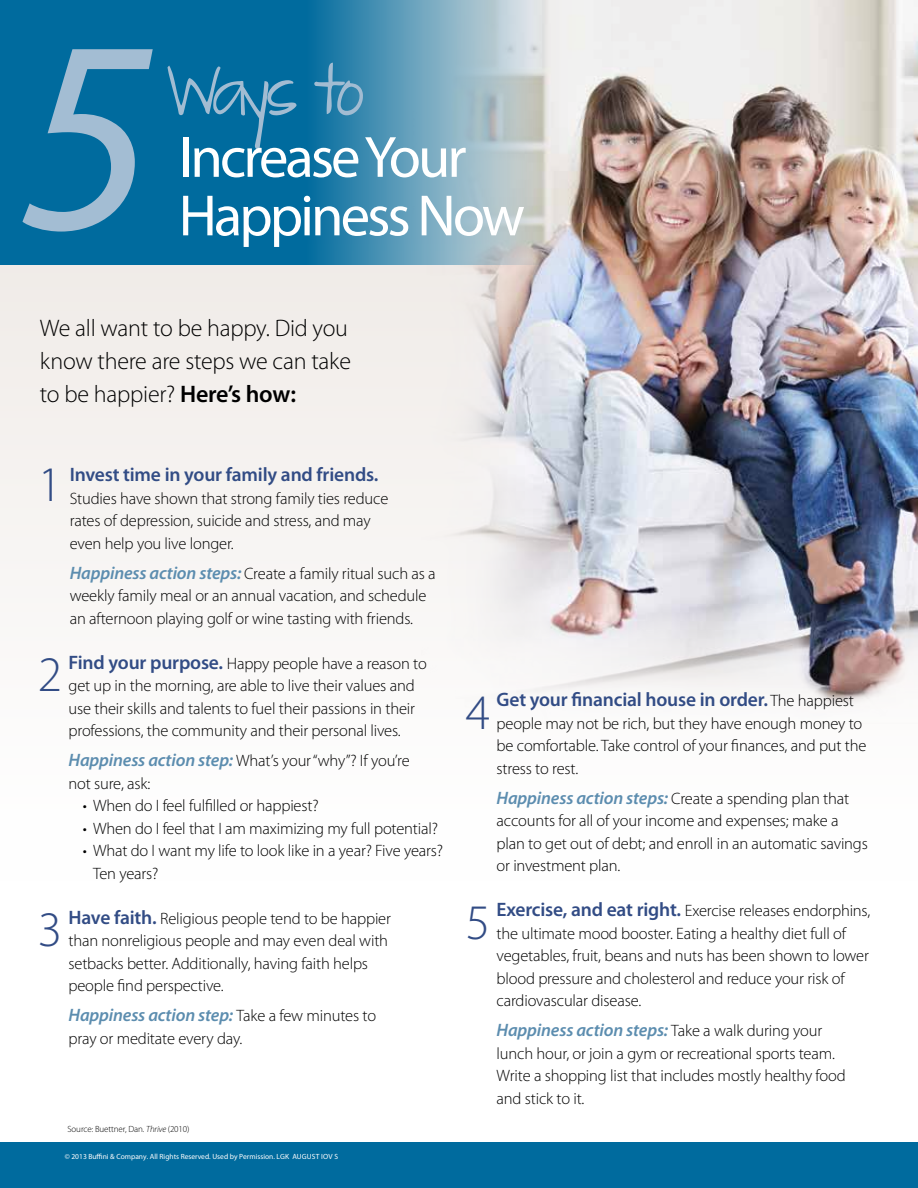
<style>
.page{position:relative;width:918px;height:1188px;background:#fff}
.page>*{position:absolute;margin:0;border:0;box-sizing:border-box;transform-origin:0 0}
.t1{font:italic 275.85px "Myriad Pro";color:#a3bdd3}
.t2{font:58.65px/58.5px "Myriad Pro";letter-spacing:-.05em;color:#fff}
.t3{font:58.65px "The Great Escape";letter-spacing:-.075em;color:#a2bcd2}
.t4{font:300 49.95px "Myriad Pro";color:#324c85}
.t5{font:300 24px/33px "Myriad Pro";letter-spacing:-.01em;color:#000}
.t6{font:600 19.5px "Myriad Pro";letter-spacing:-.01em;color:#324c85}
.t7{font:italic 600 18px "Myriad Pro";letter-spacing:-.01em;color:#5c8daf}
.t8{font:300 16.5px/22.5px "Myriad Pro";letter-spacing:-.01em;color:#000}
.t9{font:300 9px "Myriad Pro";letter-spacing:-.01em;color:#000}
.t10{font:7.5px "Myriad Pro";color:#fff}
.s1{font-weight:600}
.s2{font-weight:600;font-style:italic;font-size:18px;color:#5c8daf}
.s3{font-weight:600;font-size:19.5px;color:#324c85}
.s4{font-weight:300;font-style:normal;font-size:16.5px;color:#000}
.s5{font-style:italic}
.s6{font-weight:300;font-size:16.5px;color:#000}
</style>
<div class="page">
<div style="left:0;top:0;width:918px;height:881px;background:linear-gradient(to right,#f7f4f2,#fff)"></div>
<img style="left:395px;top:0;width:523px;height:723px">
<svg style="left:0;top:0;width:612px;height:265px;fill:#006b9e"></svg>
<div style="left:0;top:1143px;width:918px;height:45px;background:#006b9e"></div>
<h1 class="t1" style="left:18px;top:-34px;width:137px">5</h1>
<h2 class="t3" style="left:168px;top:61px;width:198px">Ways to</h2>
<h2 class="t2" style="left:179px;top:127px;width:348px">Increase Your<br>Happiness Now</h2>
<h3 class="t5" style="left:40px;top:311px;width:313px">We all want to be happy. Did you know there are steps we can take to be happier? <span class="s1">Here’s how:</span></h3>
<h3 class="t4" style="left:38px;top:454px;width:26px">1</h3>
<p class="t6" style="left:70px;top:462px;width:310px">Invest time in your family and friends.</p>
<p class="t8" style="left:70px;top:487px;width:320px">Studies have shown that strong family ties reduce rates of depression, suicide and stress, and may even help you live longer.</p>
<p class="t8" style="left:70px;top:562px;width:368px"><span class="s2">Happiness action steps:</span> Create a family ritual such as a weekly family meal or an annual vacation, and schedule an afternoon playing golf or wine tasting with friends.</p>
<h3 class="t4" style="left:38px;top:644px;width:26px">2</h3>
<p class="t8" style="left:69px;top:652px;width:360px"><span class="s3">Find your purpose.</span> Happy people have a reason to get up in the morning, are able to live their values and use their skills and talents to fuel their passions in their professions, the community and their personal lives.</p>
<p class="t8" style="left:69px;top:749px;width:343px"><span class="s2">Happiness action step:</span> What’s your “why”? If you’re not sure, ask:</p>
<p class="t8" style="left:83px;top:794px;width:237px">• When do I feel fulfilled or happiest?</p>
<p class="t8" style="left:83px;top:817px;width:357px">• When do I feel that I am maximizing my full potential?</p>
<p class="t8" style="left:93px;top:839px;width:352px;text-indent:-10px">• What do I want my life to look like in a year? Five years?<br>Ten years?</p>
<h3 class="t4" style="left:38px;top:899px;width:26px">3</h3>
<p class="t8" style="left:69px;top:907px;width:324px"><span class="s3">Have faith.</span> Religious people tend to be happier than nonreligious people and may even deal with setbacks better. Additionally, having faith helps people find perspective.</p>
<p class="t7" style="left:69px;top:1004px;width:309px">Happiness action step: <span class="s4">Take a few minutes to</span></p>
<p class="t8" style="left:69px;top:1027px;width:175px">pray or meditate every day.</p>
<p class="t9" style="left:68px;top:1124px;width:124px">Source: Buettner, Dan. <span class="s5">Thrive</span> (2010)</p>
<p class="t10" style="left:65px;top:1152px;width:275px">© 2013 Buffini &amp; Company. All Rights Reserved. Used by Permission. LGK AUGUST IOV S</p>
<h3 class="t4" style="left:466px;top:682px;width:26px">4</h3>
<p class="t6" style="left:497px;top:687px;width:359px">Get your financial house in order. <span class="s6">The happiest</span></p>
<p class="t8" style="left:497px;top:712px;width:371px">people may not be rich, but they have enough money to be comfortable. Take control of your finances, and put the stress to rest.</p>
<p class="t8" style="left:497px;top:787px;width:373px"><span class="s2">Happiness action steps:</span> Create a spending plan that accounts for all of your income and expenses; make a plan to get out of debt; and enroll in an automatic savings or investment plan.</p>
<h3 class="t4" style="left:466px;top:892px;width:26px">5</h3>
<p class="t8" style="left:497px;top:899px;width:375px"><span class="s3">Exercise, and eat right.</span> Exercise releases endorphins, the ultimate mood booster. Eating a healthy diet full of vegetables, fruit, beans and nuts has been shown to lower blood pressure and cholesterol and reduce your risk of cardiovascular disease.</p>
<p class="t7" style="left:497px;top:1019px;width:327px">Happiness action steps: <span class="s4">Take a walk during your</span></p>
<p class="t8" style="left:497px;top:1042px;width:351px">lunch hour, or join a gym or recreational sports team.<br>Write a shopping list that includes mostly healthy food and stick to it.</p>
</div>
